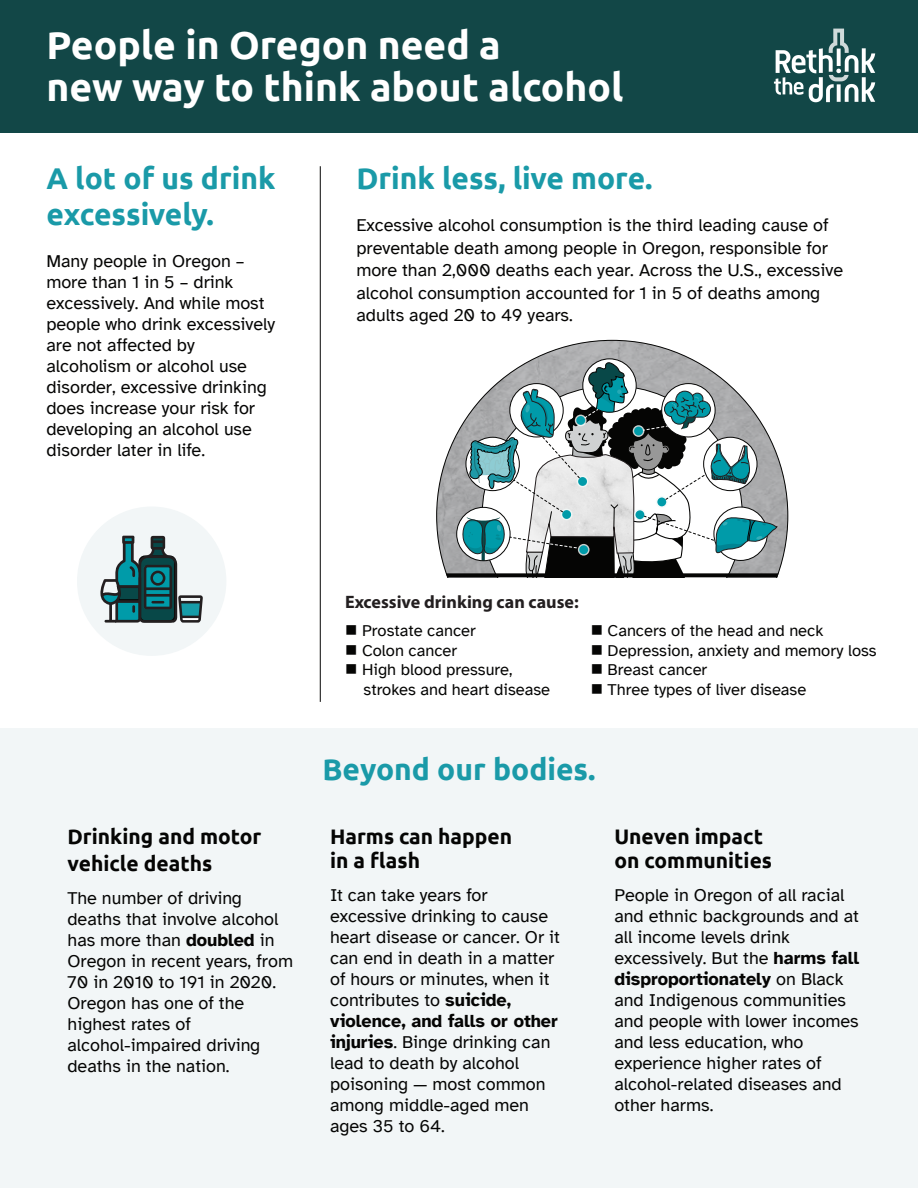
<style>
.page{position:relative;width:918px;height:1188px;background:#fff}
.page>*{position:absolute;margin:0;border:0;box-sizing:border-box;transform-origin:0 0}
.t1{font:700 39px/42px "Ubuntu";color:#fff}
.t2{font:700 30px/36px "Ubuntu";color:#1a9aa8}
.t3{font:700 21px/24px "Ubuntu";color:#050504}
.t4{font:18px/21px "Atkinson Hyperlegible";color:#050504}
.t5{font:700 18px "Myriad Pro";color:#231f20}
.t6{font:16.5px/19.8px "Atkinson Hyperlegible";color:#050504}
.s1{font-weight:700}
</style>
<div class="page">
<div style="left:0;top:728px;width:918px;height:460px;background:#f2f6f7"></div>
<hr style="left:320px;top:166px;width:1px;height:536px;background:#050504">
<div style="left:77px;top:507px;width:149px;height:149px;background:#f2f6f7;border-radius:50%"></div>
<svg style="left:100px;top:536px;width:103px;height:87px"></svg>
<svg style="left:436px;top:340px;width:352px;height:234px"></svg>
<svg style="left:446px;top:362px;width:333px;height:215px"></svg>
<div style="left:562px;top:510px;width:9px;height:9px;background:#009ba9;border-radius:50%"></div>
<div style="left:0;top:0;width:918px;height:132px;background:#124747"></div>
<img style="left:773px;top:29px;width:103px;height:74px">
<h1 class="t1" style="left:46px;top:24px;width:579px">People in Oregon need a<br>new way to think about alcohol</h1>
<h2 class="t2" style="left:46px;top:160px;width:231px">A lot of us drink excessively.</h2>
<p class="t4" style="left:46px;top:251px;width:230px">Many people in Oregon – more than 1 in 5 – drink excessively. And while most people who drink excessively are not affected by alcoholism or alcohol use disorder, excessive drinking does increase your risk for developing an alcohol use disorder later in life.</p>
<h2 class="t2" style="left:356px;top:160px;width:298px">Drink less, live more.</h2>
<p class="t4" style="left:356px;top:214px;width:488px;line-height:22.5px">Excessive alcohol consumption is the third leading cause of preventable death among people in Oregon, responsible for more than 2,000 deaths each year. Across the U.S., excessive alcohol consumption accounted for 1 in 5 of deaths among adults aged 20 to 49 years.</p>
<p class="t3" style="left:68px;top:823px;width:195px;line-height:27px">Drinking and motor vehicle deaths</p>
<p class="t4" style="left:68px;top:888px;width:227px">The number of driving deaths that involve alcohol has more than <span class="s1">doubled</span> in<br>Oregon in recent years, from<br>70 in 2010 to 191 in 2020.<br>Oregon has one of the highest rates of alcohol-impaired driving deaths in the nation.</p>
<p class="t5" style="left:345px;top:590px;width:235px">Excessive drinking can cause:</p>
<p class="t6" style="left:345px;top:621px;width:132px">■ Prostate cancer</p>
<p class="t6" style="left:345px;top:641px;width:114px">■ Colon cancer</p>
<p class="t6" style="left:364px;top:660px;width:188px;text-indent:-18px">■ High blood pressure, strokes and heart disease</p>
<p class="t6" style="left:591px;top:621px;width:234px">■ Cancers of the head and neck</p>
<p class="t6" style="left:591px;top:641px;width:288px">■ Depression, anxiety and memory loss</p>
<p class="t6" style="left:591px;top:660px;width:118px">■ Breast cancer</p>
<p class="t6" style="left:591px;top:680px;width:217px">■ Three types of liver disease</p>
<h2 class="t2" style="left:322px;top:751px;width:275px">Beyond our bodies.</h2>
<p class="t3" style="left:330px;top:824px;width:184px">Harms can happen in a flash</p>
<p class="t4" style="left:330px;top:885px;width:231px">It can take years for excessive drinking to cause heart disease or cancer. Or it can end in death in a matter of hours or minutes, when it contributes to <span class="s1">suicide, violence, and falls or other injuries</span>. Binge drinking can lead to death by alcohol poisoning — most common among middle-aged men ages 35 to 64.</p>
<p class="t3" style="left:614px;top:824px;width:159px">Uneven impact on communities</p>
<p class="t4" style="left:614px;top:885px;width:246px">People in Oregon of all racial and ethnic backgrounds and at all income levels drink excessively. But the <span class="s1">harms fall disproportionately</span> on Black and Indigenous communities and people with lower incomes and less education, who experience higher rates of alcohol-related diseases and other harms.</p>
</div>
